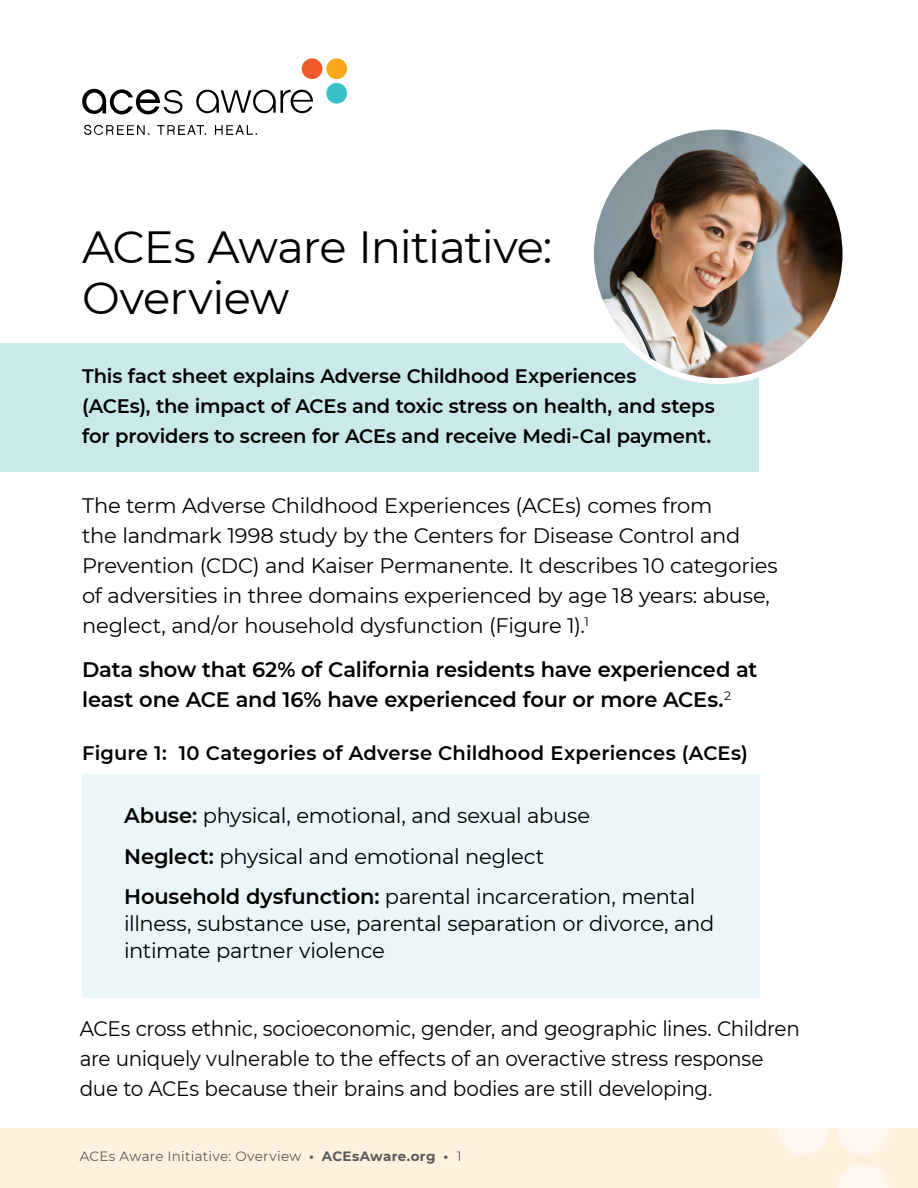
<style>
.page{position:relative;width:918px;height:1188px;background:#fff}
.page>*{position:absolute;margin:0;border:0;box-sizing:border-box;transform-origin:0 0}
.t1{font:45px/51px "Montserrat";letter-spacing:-.025em;color:#000}
.t2{font:21px/30px "Montserrat";letter-spacing:-.015em;color:#000}
.t3{font:21px/30px "Montserrat";letter-spacing:-.015em;color:#000;scale:.95 1}
.t4{font:600 21px/30px "Montserrat";letter-spacing:-.01em;color:#000}
.t5{font:600 19.5px/30px "Montserrat";letter-spacing:-.005em;color:#000}
.t6{font:13.5px "Montserrat";letter-spacing:.02em;color:#5a5959}
.s1{font-weight:600}
.s2{font-weight:700}
</style>
<div class="page">
<div style="left:0;top:344px;width:758px;height:128px;background:#c9e9eb"></div>
<img style="left:591px;top:127px;width:255px;height:254px;border-radius:127px">
<div style="left:588px;top:124px;width:261px;height:260px;border:6px solid #fff;border-radius:50%"></div>
<div style="left:302px;top:58px;width:20px;height:21px;background:#f15a29;border-radius:50%"></div>
<div style="left:326px;top:58px;width:21px;height:21px;background:#faa81a;border-radius:50%"></div>
<div style="left:326px;top:83px;width:21px;height:21px;background:#37c0c7;border-radius:50%"></div>
<svg style="left:82px;top:89px;width:231px;height:46px"></svg>
<div style="left:82px;top:774px;width:677px;height:224px;background:#ebf6f6"></div>
<div style="left:0;top:1129px;width:918px;height:59px;background:#fff1de"></div>
<svg style="left:778px;top:1129px;width:50px;height:25px"></svg>
<svg style="left:838px;top:1129px;width:50px;height:25px"></svg>
<svg style="left:838px;top:1164px;width:50px;height:24px"></svg>
<h1 class="t1" style="left:82px;top:220px;width:472px">ACEs Aware Initiative:<br>Overview</h1>
<p class="t5" style="left:82px;top:360px;width:634px">This fact sheet explains Adverse Childhood Experiences<br>(ACEs), the impact of ACEs and toxic stress on health, and steps for providers to screen for ACEs and receive Medi-Cal payment.</p>
<p class="t2" style="left:82px;top:490px;width:697px">The term Adverse Childhood Experiences (ACEs) comes from<br>the landmark 1998 study by the Centers for Disease Control and Prevention (CDC) and Kaiser Permanente. It describes 10 categories of adversities in three domains experienced by age 18 years: abuse, neglect, and/or household dysfunction (Figure 1).<sup>1</sup></p>
<p class="t4" style="left:82px;top:653px;width:677px">Data show that 62% of California residents have experienced at least one ACE and 16% have experienced four or more ACEs.<sup>2</sup></p>
<p class="t5" style="left:82px;top:737px;width:667px">Figure 1: 10 Categories of Adverse Childhood Experiences (ACEs)</p>
<p class="t2" style="left:124px;top:800px;width:468px"><span class="s1">Abuse:</span> physical, emotional, and sexual abuse</p>
<p class="t2" style="left:124px;top:841px;width:422px"><span class="s1">Neglect:</span> physical and emotional neglect</p>
<p class="t2" style="left:124px;top:883px;width:592px;line-height:27px"><span class="s1">Household dysfunction:</span> parental incarceration, mental illness, substance use, parental separation or divorce, and intimate partner violence</p>
<p class="t3" style="left:80px;top:1013px;width:759px">ACEs cross ethnic, socioeconomic, gender, and geographic lines. Children are uniquely vulnerable to the effects of an overactive stress response due to ACEs because their brains and bodies are still developing.</p>
<p class="t6" style="left:80px;top:1147px;width:383px">ACEs Aware Initiative: Overview <span class="s2">• ACEsAware.org •</span> 1</p>
</div>
